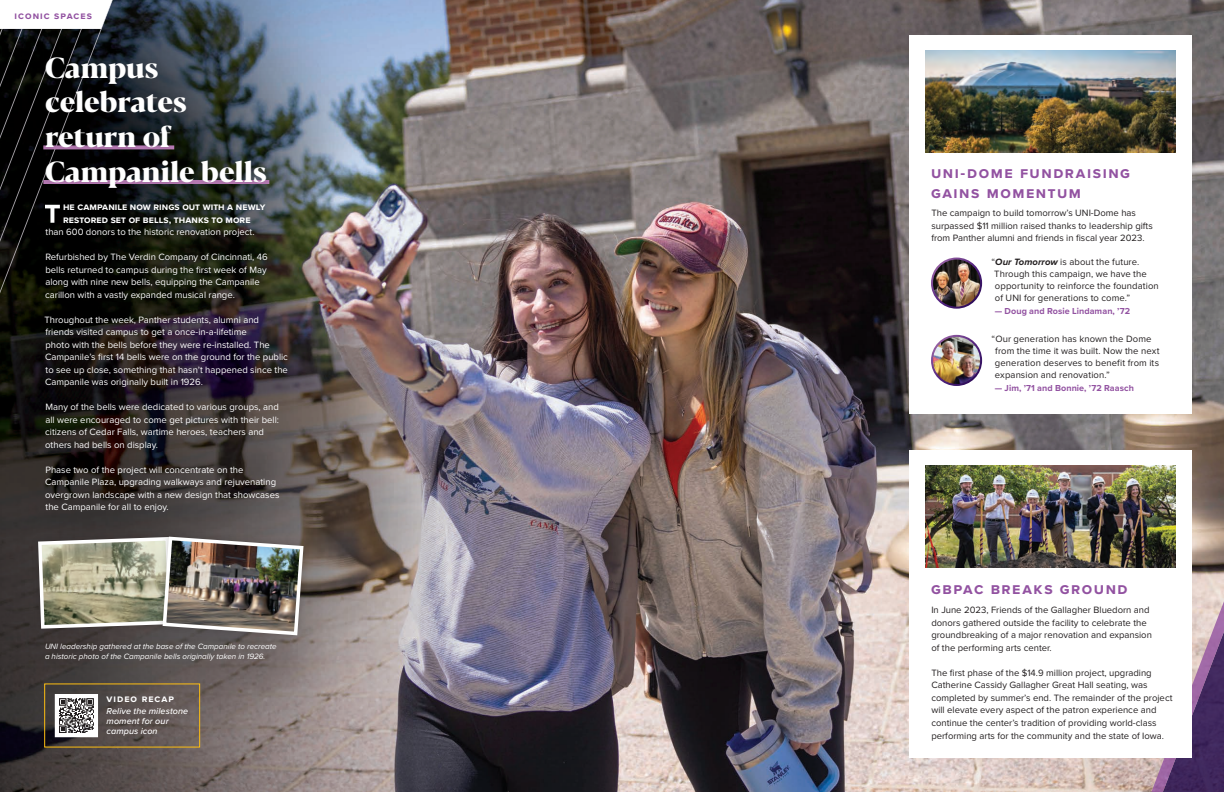
<style>
.page{position:relative;width:1224px;height:792px;background:#fff}
.page>*{position:absolute;margin:0;border:0;box-sizing:border-box;transform-origin:0 0}
.t1{font:700 expanded 29px/34.8px "Blacker Pro Dis";letter-spacing:-.01em;color:#fff}
.t2{font:700 16px/19.2px "Proxima Nova";letter-spacing:.095em;color:#9252a1}
.t3{font:700 10px/12.5px "Proxima Nova";letter-spacing:.005em;color:#fff}
.t4{font:700 10px "Proxima Nova";letter-spacing:.105em;color:#9252a1}
.t5{font:700 10px "Proxima Nova";letter-spacing:.1em;color:#fff}
.t6{font:9.5px/12.5px "Proxima Nova";color:#231f20}
.t7{font:9.5px/12.5px "Proxima Nova";color:#fff}
.t8{font:700 9px "Proxima Nova";letter-spacing:.01em;color:#9252a1}
.t9{font:italic 500 9px/10px "Proxima Nova";letter-spacing:.01em;color:#fff}
.t10{font:italic 8px/10px "Proxima Nova";color:#fff}
.s1{font-weight:700;font-style:italic}
</style>
<div class="page">
<img style="left:0;top:0;width:1224px;height:792px">
<svg style="left:112px;top:0;width:72px;height:369px;background:#1a1c1c"></svg>
<svg style="left:1142px;top:554px;width:82px;height:238px;background:#816686"></svg>
<div style="left:909px;top:450px;width:283px;height:308px;background:#fff"></div>
<div style="left:909px;top:35px;width:283px;height:379px;background:#fff"></div>
<div style="left:44px;top:683px;width:156px;height:65px;border:1px solid #fdbe12"></div>
<div style="left:40px;top:51px;width:232px;height:143px;background:#231f20;opacity:.25"></div>
<svg style="left:0;top:0;width:112px;height:369px;background:#1e1e1e"></svg>
<img style="left:30px;top:528px;width:282px;height:116px">
<svg style="left:55px;top:694px;width:43px;height:43px"></svg>
<img style="left:925px;top:50px;width:251px;height:102px">
<img style="left:933px;top:259px;width:48px;height:49px">
<div style="left:931px;top:258px;width:51px;height:51px;border:2px solid #fff;border-radius:50%"></div>
<img style="left:932px;top:336px;width:49px;height:49px;border-radius:25px">
<div style="left:931px;top:335px;width:51px;height:51px;border:2px solid #fff;border-radius:50%"></div>
<img style="left:925px;top:466px;width:251px;height:102px">
<p class="t4" style="left:15px;top:8px;width:79px">iconic spaces</p>
<h1 class="t1" style="left:45px;top:48px;width:143px">Campus celebrates</h1>
<h1 class="t1" style="left:45px;top:118px;width:223px">return of<br>Campanile bells</h1>
<p class="t3" style="left:63px;top:200px;width:204px">he campanile now rings out with a newly restored set of bells, thanks to more</p>
<p class="t7" style="left:46px;top:225px;width:211px">than 600 donors to the historic renovation project.</p>
<p class="t7" style="left:45px;top:250px;width:224px">Refurbished by The Verdin Company of Cincinnati, 46 bells returned to campus during the first week of May along with nine new bells, equipping the Campanile carillon with a vastly expanded musical range.</p>
<p class="t7" style="left:44px;top:313px;width:245px">Throughout the week, Panther students, alumni and friends visited campus to get a once-in-a-lifetime<br>photo with the bells before they were re-installed. The Campanile’s first 14 bells were on the ground for the public to see up close, something that hasn’t happened since the Campanile was originally built in 1926.</p>
<p class="t7" style="left:45px;top:400px;width:235px">Many of the bells were dedicated to various groups, and all were encouraged to come get pictures with their bell: citizens of Cedar Falls, wartime heroes, teachers and others had bells on display.</p>
<p class="t7" style="left:45px;top:463px;width:236px">Phase two of the project will concentrate on the Campanile Plaza, upgrading walkways and rejuvenating overgrown landscape with a new design that showcases the Campanile for all to enjoy.</p>
<p class="t10" style="left:45px;top:641px;width:233px">UNI leadership gathered at the base of the Campanile to recreate a historic photo of the Campanile bells originally taken in 1926.</p>
<p class="t5" style="left:107px;top:691px;width:69px">video recap</p>
<p class="t9" style="left:107px;top:706px;width:83px">Relive the milestone moment for our campus icon</p>
<h2 class="t2" style="left:931px;top:163px;width:201px">uni-dome fundraising gains momentum</h2>
<p class="t6" style="left:931px;top:206px;width:223px">The campaign to build tomorrow’s UNI-Dome has surpassed $11 million raised thanks to leadership gifts from Panther alumni and friends in fiscal year 2023.</p>
<p class="t6" style="left:992px;top:255px;width:169px;line-height:12px">“<span class="s1">Our Tomorrow</span> is about the future.<br>Through this campaign, we have the opportunity to reinforce the foundation of UNI for generations to come.”</p>
<p class="t8" style="left:995px;top:304px;width:137px">— Doug and Rosie Lindaman, ʼ72</p>
<p class="t6" style="left:995px;top:333px;width:166px;line-height:12px;text-indent:-3px">“Our generation has known the Dome from the time it was built. Now the next generation deserves to benefit from its expansion and renovation.”</p>
<p class="t8" style="left:995px;top:382px;width:141px">— Jim, ʼ71 and Bonnie, ʼ72 Raasch</p>
<h2 class="t2" style="left:931px;top:578px;width:198px">gbpac breaks ground</h2>
<p class="t6" style="left:931px;top:604px;width:222px">In June 2023, Friends of the Gallagher Bluedorn and donors gathered outside the facility to celebrate the groundbreaking of a major renovation and expansion of the performing arts center.</p>
<p class="t6" style="left:931px;top:666px;width:243px">The first phase of the $14.9 million project, upgrading Catherine Cassidy Gallagher Great Hall seating, was completed by summer’s end. The remainder of the project will elevate every aspect of the patron experience and continue the center’s tradition of providing world-class performing arts for the community and the state of Iowa.</p>
</div>
